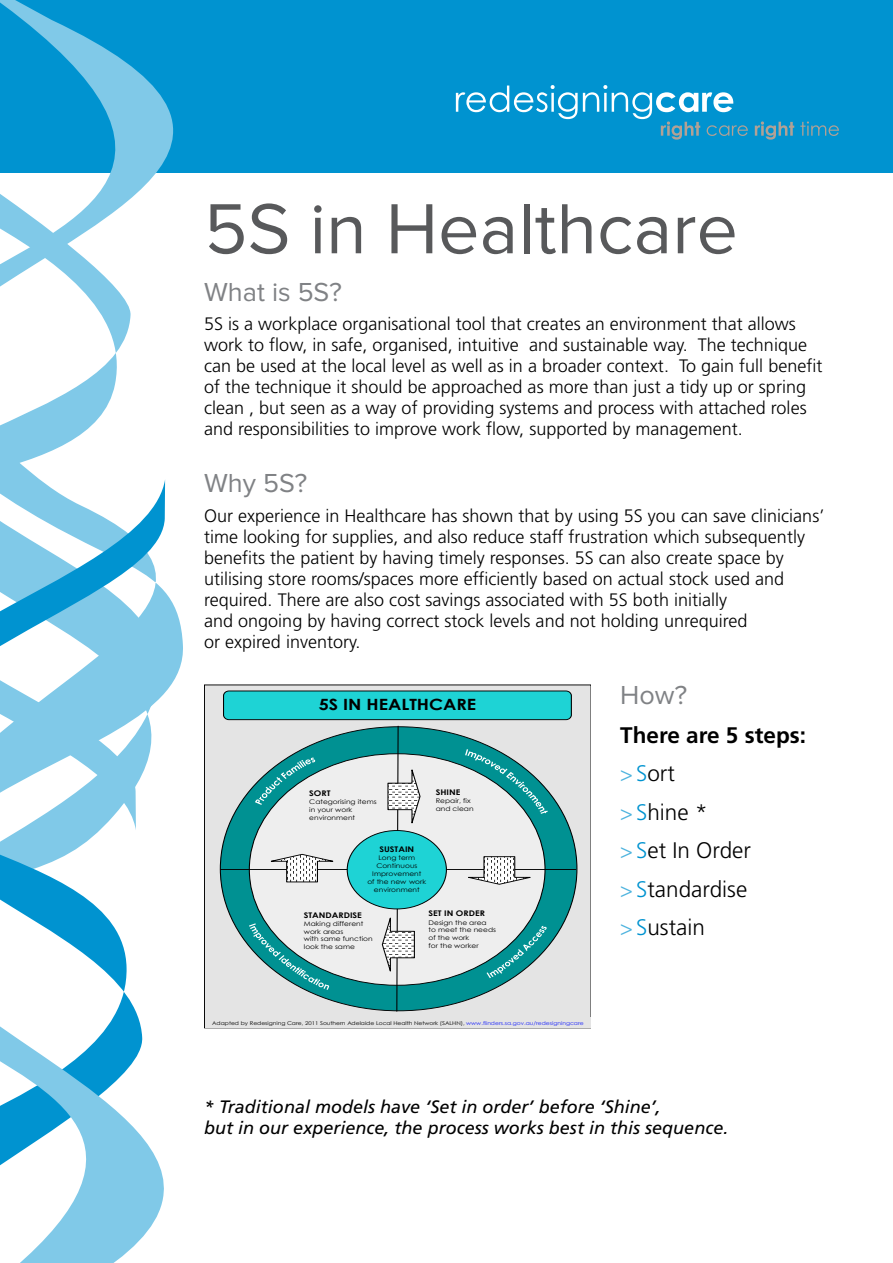
<style>
.page{position:relative;width:893px;height:1263px;background:#fff}
.page>*{position:absolute;margin:0;border:0;box-sizing:border-box;transform-origin:0 0}
.t1{font:73.5px "Proxima Nova";color:#58595b}
.t2{font:27px "Proxima Nova";color:#808285}
.t3{font:300 22.5px/38.5px "Frutiger";color:#000}
.t4{font:300 18px/21px "Frutiger";color:#000}
.t5{font:italic 18px/21px "Frutiger";color:#000}
.t6{font:700 15.45px "Century Gothic";color:#000;scale:1.16 1}
.t7{font:700 7.8px "Century Gothic";color:#000;scale:1.16 1}
.t8{font:6.45px/7.8px "Century Gothic";color:#000;scale:1.16 1}
.t9{font:5.25px "Century Gothic";color:#000;scale:1.16 1}
.s1{font-weight:700}
.s2{font-size:21px;color:#4db3de}
.s3{color:#0093d0}
.s4{color:#1922fb}
</style>
<div class="page">
<div style="left:0;top:0;width:893px;height:172px;background:#0093d0"></div>
<svg style="left:456px;top:85px;width:292px;height:55px"></svg>
<svg style="left:755px;top:121px;width:39px;height:19px"></svg>
<svg style="left:800px;top:121px;width:39px;height:15px"></svg>
<svg style="left:0;top:830px;width:100px;height:17px;fill:#80c9e8"></svg>
<svg style="left:82px;top:480px;width:101px;height:306px"></svg>
<svg style="left:0;top:0;width:191px;height:180px"></svg>
<svg style="left:0;top:847px;width:137px;height:166px"></svg>
<svg style="left:0;top:1013px;width:164px;height:250px"></svg>
<svg style="left:0;top:669px;width:136px;height:161px"></svg>
<svg style="left:0;top:180px;width:165px;height:478px"></svg>
<div style="left:204px;top:685px;width:386px;height:343px;background:#e4e4e4"></div>
<div style="left:220px;top:727px;width:357px;height:284px;background:#009192;border-radius:50%"></div>
<div style="left:249px;top:754px;width:296px;height:231px;background:#eee;border-radius:50%"></div>
<hr style="left:220px;top:869px;width:356px;height:1px;background:#000">
<div style="left:347px;top:830px;width:99px;height:79px;background:#1ed3d5;border-radius:50%"></div>
<svg style="left:271px;top:854px;width:66px;height:28px"></svg>
<svg style="left:464px;top:856px;width:67px;height:29px"></svg>
<svg style="left:382px;top:726px;width:39px;height:286px"></svg>
<div style="left:224px;top:691px;width:347px;height:29px;background:#1ed3d5;border-radius:5px"></div>
<div style="left:223px;top:691px;width:349px;height:29px;border:1px solid #000;border-radius:5px"></div>
<svg style="left:465px;top:749px;width:83px;height:65px"></svg>
<svg style="left:487px;top:926px;width:60px;height:52px"></svg>
<svg style="left:249px;top:923px;width:80px;height:67px"></svg>
<svg style="left:255px;top:758px;width:60px;height:47px"></svg>
<h1 class="t1" style="left:204px;top:188px;width:535px">5S in Healthcare</h1>
<h2 class="t2" style="left:204px;top:277px;width:139px">What is 5S?</h2>
<p class="t4" style="left:204px;top:314px;width:620px">5S is a workplace organisational tool that creates an environment that allows work to flow, in safe, organised, intuitive and sustainable way. The technique can be used at the local level as well as in a broader context. To gain full benefit of the technique it should be approached as more than just a tidy up or spring clean , but seen as a way of providing systems and process with attached roles and responsibilities to improve work flow, supported by management.</p>
<h2 class="t2" style="left:204px;top:468px;width:105px">Why 5S?</h2>
<p class="t4" style="left:204px;top:505px;width:622px">Our experience in Healthcare has shown that by using 5S you can save clinicians’ time looking for supplies, and also reduce staff frustration which subsequently benefits the patient by having timely responses. 5S can also create space by utilising store rooms/spaces more efficiently based on actual stock used and required. There are also cost savings associated with 5S both initially<br>and ongoing by having correct stock levels and not holding unrequired<br>or expired inventory.</p>
<h2 class="t2" style="left:620px;top:680px;width:68px">How?</h2>
<p class="t3" style="left:620px;top:716px;width:187px"><span class="s1">There are 5 steps: </span><span class="s2">&gt;</span> <span class="s3">S</span>ort<br><span class="s2">&gt;</span> <span class="s3">S</span>hine *<br><span class="s2">&gt;</span> <span class="s3">S</span>et In Order<br><span class="s2">&gt;</span> <span class="s3">S</span>tandardise<br><span class="s2">&gt;</span> <span class="s3">S</span>ustain</p>
<p class="t6" style="left:319px;top:695px;width:137px">5S IN HEALTHCARE</p>
<p class="t7" style="left:436px;top:787px;width:23px">SHINE</p>
<p class="t8" style="left:436px;top:797px;width:34px">Repair, fix and clean</p>
<p class="t7" style="left:309px;top:788px;width:20px">SORT</p>
<p class="t8" style="left:309px;top:798px;width:60px">Categorising items in your work environment</p>
<p class="t7" style="left:379px;top:844px;width:31px">SUSTAIN</p>
<p class="t8" style="left:367px;top:853px;width:52px;text-align:center">Long term<br>Continuous<br>Improvement<br>of the new work environment</p>
<p class="t7" style="left:429px;top:909px;width:50px">SET IN ORDER</p>
<p class="t8" style="left:429px;top:918px;width:60px">Design the area<br>to meet the needs of the work<br>for the worker</p>
<p class="t7" style="left:304px;top:910px;width:52px">STANDARDISE</p>
<p class="t8" style="left:304px;top:919px;width:61px">Making different work areas<br>with same function look the same</p>
<p class="t9" style="left:212px;top:1020px;width:322px">Adapted by Redesigning Care, 2011 Southern Adelaide Local Health Network (SALHN), <span class="s4">www.flinders.sa.gov.au/redesigningcare</span></p>
<p class="t5" style="left:204px;top:1096px;width:526px">* Traditional models have ‘Set in order’ before ‘Shine’,<br>but in our experience, the process works best in this sequence.</p>
</div>
